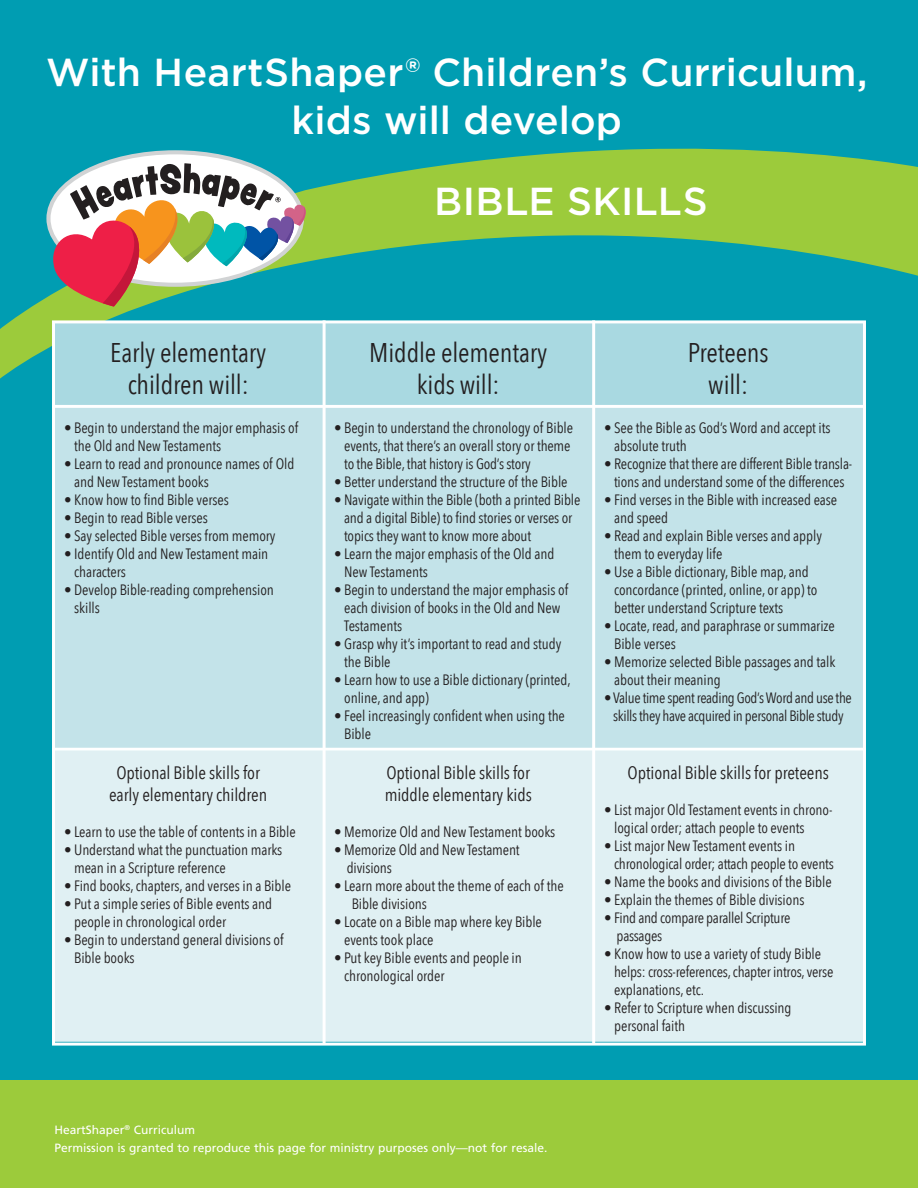
<style>
.page{position:relative;width:918px;height:1188px;background:#fff}
.page>*{position:absolute;margin:0;border:0;box-sizing:border-box;transform-origin:0 0}
.t1{font:500 39px/48px "Gotham";letter-spacing:.005em;color:#fff;text-align:center}
.t2{font:27px/32.4px "Avenir Next Condensed";letter-spacing:-.005em;color:#231f20;text-align:center}
.t3{font:18px/21.6px "Avenir Next Condensed";letter-spacing:-.005em;color:#231f20;text-align:center}
.t4{font:15px/18px "Avenir Next Condensed";letter-spacing:-.005em;color:#231f20}
.t5{font:15px/18px "Avenir Next Condensed";letter-spacing:-.025em;color:#231f20;text-align:center}
.t6{font:12px/18px "Frutiger LT Std";color:#fff}
</style>
<div class="page">
<div style="left:0;top:404px;width:918px;height:676px;background:#009db2"></div>
<svg style="left:0;top:0;width:918px;height:354px;background:#22a797"></svg>
<svg style="left:46px;top:150px;width:260px;height:157px"></svg>
<div style="left:56px;top:324px;width:806px;height:81px;background:#a9d9e1"></div>
<div style="left:56px;top:408px;width:806px;height:340px;background:#c3e3e9"></div>
<div style="left:56px;top:751px;width:806px;height:291px;background:#e0f0f3"></div>
<hr style="left:52px;top:405px;width:814px;height:3px;background:#fff">
<hr style="left:52px;top:748px;width:814px;height:3px;background:#fff">
<hr style="left:323px;top:320px;width:3px;height:725px;background:#fff">
<hr style="left:592px;top:320px;width:3px;height:725px;background:#fff">
<div style="left:52px;top:320px;width:814px;height:726px;border:3px solid #fff"></div>
<div style="left:0;top:1080px;width:918px;height:108px;background:#9ccb3b"></div>
<h1 class="t1" style="left:46px;top:47px;width:823px">With HeartShaper® Children’s Curriculum, kids will develop</h1>
<h1 class="t1" style="left:434px;top:177px;width:275px">BIBLE SKILLS</h1>
<h2 class="t2" style="left:110px;top:335px;width:157px">Early elementary children will:</h2>
<h2 class="t2" style="left:369px;top:335px;width:179px">Middle elementary kids will:</h2>
<h2 class="t2" style="left:688px;top:335px;width:82px">Preteens will:</h2>
<p class="t4" style="left:74px;top:418px;width:226px;text-indent:-10px">• Begin to understand the major emphasis of the Old and New Testaments</p>
<p class="t4" style="left:74px;top:454px;width:222px;text-indent:-10px">• Learn to read and pronounce names of Old and New Testament books</p>
<p class="t4" style="left:64px;top:490px;width:166px">• Know how to find Bible verses</p>
<p class="t4" style="left:64px;top:508px;width:145px">• Begin to read Bible verses</p>
<p class="t4" style="left:64px;top:526px;width:213px">• Say selected Bible verses from memory</p>
<p class="t4" style="left:74px;top:544px;width:196px;text-indent:-10px">• Identify Old and New Testament main characters</p>
<p class="t4" style="left:74px;top:580px;width:201px;text-indent:-10px">• Develop Bible-reading comprehension skills</p>
<p class="t4" style="left:344px;top:418px;width:230px;text-indent:-10px">• Begin to understand the chronology of Bible events, that there’s an overall story or theme to the Bible, that history is God’s story</p>
<p class="t4" style="left:334px;top:472px;width:235px">• Better understand the structure of the Bible</p>
<p class="t4" style="left:344px;top:490px;width:238px;text-indent:-10px">• Navigate within the Bible (both a printed Bible and a digital Bible) to find stories or verses or topics they want to know more about</p>
<p class="t4" style="left:344px;top:544px;width:212px;text-indent:-10px">• Learn the major emphasis of the Old and<br>New Testaments</p>
<p class="t4" style="left:344px;top:580px;width:226px;text-indent:-10px">• Begin to understand the major emphasis of each division of books in the Old and New<br>Testaments</p>
<p class="t4" style="left:344px;top:634px;width:219px;text-indent:-10px">• Grasp why it’s important to read and study the Bible</p>
<p class="t4" style="left:344px;top:670px;width:228px;text-indent:-10px">• Learn how to use a Bible dictionary (printed, online, and app)</p>
<p class="t4" style="left:344px;top:706px;width:222px;text-indent:-10px">• Feel increasingly confident when using the<br>Bible</p>
<p class="t4" style="left:614px;top:418px;width:218px;text-indent:-10px">• See the Bible as God’s Word and accept its absolute truth</p>
<p class="t4" style="left:604px;top:454px;width:250px;text-align:center">• Recognize that there are different Bible transla&shy;tions and understand some of the differences</p>
<p class="t4" style="left:614px;top:490px;width:225px;text-indent:-10px">• Find verses in the Bible with increased ease and speed</p>
<p class="t4" style="left:614px;top:526px;width:209px;text-indent:-10px">• Read and explain Bible verses and apply them to everyday life</p>
<p class="t4" style="left:614px;top:562px;width:205px;text-indent:-10px">• Use a Bible dictionary, Bible map, and concordance (printed, online, or app) to better understand Scripture texts</p>
<p class="t4" style="left:614px;top:616px;width:222px;text-indent:-10px">• Locate, read, and paraphrase or summarize<br>Bible verses</p>
<p class="t4" style="left:614px;top:652px;width:223px;text-indent:-10px">• Memorize selected Bible passages and talk about their meaning</p>
<p class="t5" style="left:604px;top:688px;width:249px">• Value time spent reading God’s Word and use the skills they have acquired in personal Bible study</p>
<p class="t3" style="left:109px;top:761px;width:160px">Optional Bible skills for early elementary children</p>
<p class="t4" style="left:64px;top:822px;width:233px">• Learn to use the table of contents in a Bible</p>
<p class="t4" style="left:74px;top:840px;width:210px;text-indent:-10px">• Understand what the punctuation marks mean in a Scripture reference</p>
<p class="t4" style="left:64px;top:876px;width:228px">• Find books, chapters, and verses in a Bible</p>
<p class="t4" style="left:74px;top:894px;width:200px;text-indent:-10px">• Put a simple series of Bible events and people in chronological order</p>
<p class="t4" style="left:74px;top:930px;width:211px;text-indent:-10px">• Begin to understand general divisions of<br>Bible books</p>
<p class="t3" style="left:385px;top:761px;width:149px;text-align:left">Optional Bible skills for middle elementary kids</p>
<p class="t4" style="left:334px;top:822px;width:223px">• Memorize Old and New Testament books</p>
<p class="t4" style="left:347px;top:840px;width:174px;text-indent:-13px">• Memorize Old and New Testament divisions</p>
<p class="t4" style="left:352px;top:876px;width:214px;text-indent:-18px">• Learn more about the theme of each of the<br>Bible divisions</p>
<p class="t4" style="left:344px;top:912px;width:199px;text-indent:-10px">• Locate on a Bible map where key Bible events took place</p>
<p class="t4" style="left:344px;top:948px;width:179px;text-indent:-10px">• Put key Bible events and people in chronological order</p>
<p class="t6" style="left:55px;top:1120px;width:494px">HeartShaper<sup>®</sup> Curriculum<br>Permission is granted to reproduce this page for ministry purposes only—not for resale.</p>
<p class="t3" style="left:628px;top:761px;width:203px">Optional Bible skills for preteens</p>
<p class="t4" style="left:614px;top:800px;width:220px;text-indent:-10px">• List major Old Testament events in chrono&shy;logical order; attach people to events</p>
<p class="t4" style="left:614px;top:836px;width:221px;text-indent:-10px">• List major New Testament events in chronological order; attach people to events</p>
<p class="t4" style="left:604px;top:872px;width:229px">• Name the books and divisions of the Bible</p>
<p class="t4" style="left:604px;top:890px;width:202px">• Explain the themes of Bible divisions</p>
<p class="t4" style="left:617px;top:908px;width:175px;text-indent:-13px">• Find and compare parallel Scripture passages</p>
<p class="t4" style="left:614px;top:944px;width:221px;text-indent:-10px">• Know how to use a variety of study Bible helps: cross-references, chapter intros, verse explanations, etc.</p>
<p class="t4" style="left:614px;top:998px;width:179px;text-indent:-10px">• Refer to Scripture when discussing personal faith</p>
</div>
